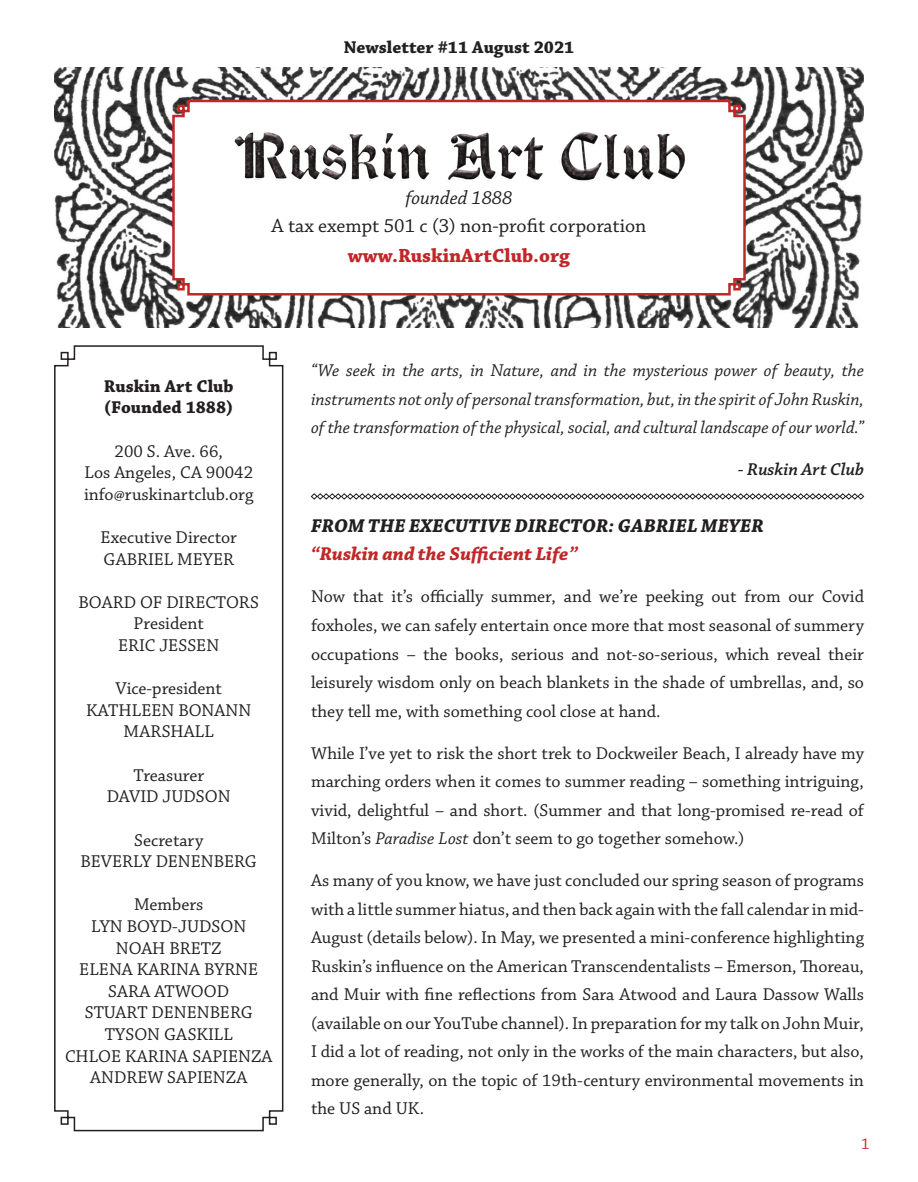
<style>
.page{position:relative;width:918px;height:1182px;background:#fff}
.page>*{position:absolute;margin:0;border:0;box-sizing:border-box;transform-origin:0 0}
.t1{font:20.1px "Chaparral Pro";color:#231f20}
.t2{font:700 20.1px "Chaparral Pro";color:#c12728}
.t3{font:italic 20.1px "Chaparral Pro";color:#231f20}
.t4{font:italic 700 19.5px "Chaparral Pro";color:#231f20}
.t5{font:italic 700 19.5px "Chaparral Pro";color:#c12728}
.t6{font:18px/28.5px "Chaparral Pro";color:#231f20;text-align:justify}
.t7{font:italic 18px/28.5px "Chaparral Pro";color:#231f20;text-align:justify}
.t8{font:700 18px "Chaparral Pro";color:#231f20}
.t9{font:italic 600 18px "Chaparral Pro";letter-spacing:.005em;color:#231f20}
.t10{font:16.5px "Chaparral Pro";color:#c12728}
.s1{font-style:italic}
</style>
<div class="page">
<img style="left:54px;top:68px;width:810px;height:259px">
<svg style="left:171px;top:98px;width:576px;height:199px"></svg>
<svg style="left:54px;top:345px;width:230px;height:786px"></svg>
<img style="left:234px;top:132px;width:450px;height:49px">
<svg style="left:311px;top:493px;width:553px;height:6px"></svg>
<p class="t8" style="left:344px;top:37px;width:232px">Newsletter #11 August 2021</p>
<p class="t3" style="left:406px;top:186px;width:108px">founded 1888</p>
<p class="t1" style="left:272px;top:215px;width:376px">A tax exempt 501 c (3) non-profit corporation</p>
<p class="t2" style="left:348px;top:244px;width:224px">www.RuskinArtClub.org</p>
<p class="t8" style="left:104px;top:375px;width:131px">Ruskin Art Club</p>
<p class="t8" style="left:104px;top:397px;width:131px">(Founded 1888)</p>
<p class="t6" style="left:115px;top:437px;width:110px">200 S. Ave. 66,</p>
<p class="t6" style="left:84px;top:459px;width:170px">Los Angeles, CA 90042</p>
<p class="t6" style="left:84px;top:480px;width:171px">info@ruskinartclub.org</p>
<p class="t6" style="left:101px;top:523px;width:138px">Executive Director</p>
<p class="t6" style="left:104px;top:545px;width:132px">GABRIEL MEYER</p>
<p class="t6" style="left:79px;top:588px;width:182px">BOARD OF DIRECTORS</p>
<p class="t6" style="left:134px;top:610px;width:72px">President</p>
<p class="t6" style="left:118px;top:631px;width:103px">ERIC JESSEN</p>
<p class="t6" style="left:115px;top:675px;width:108px">Vice-president</p>
<p class="t6" style="left:86px;top:700px;width:166px;line-height:21.6px;text-align:center">KATHLEEN BONANN<br>MARSHALL</p>
<p class="t6" style="left:133px;top:761px;width:72px">Treasurer</p>
<p class="t6" style="left:107px;top:783px;width:125px">DAVID JUDSON</p>
<p class="t6" style="left:134px;top:826px;width:71px">Secretary</p>
<p class="t6" style="left:81px;top:847px;width:178px">BEVERLY DENENBERG</p>
<p class="t6" style="left:134px;top:891px;width:71px">Members</p>
<p class="t6" style="left:91px;top:912px;width:157px">LYN BOYD-JUDSON</p>
<p class="t6" style="left:116px;top:934px;width:107px">NOAH BRETZ</p>
<p class="t6" style="left:79px;top:955px;width:180px">ELENA KARINA BYRNE</p>
<p class="t6" style="left:108px;top:977px;width:123px">SARA ATWOOD</p>
<p class="t6" style="left:85px;top:999px;width:170px">STUART DENENBERG</p>
<p class="t6" style="left:105px;top:1020px;width:130px">TYSON GASKILL</p>
<p class="t6" style="left:65px;top:1042px;width:209px">CHLOE KARINA SAPIENZA</p>
<p class="t6" style="left:90px;top:1063px;width:158px">ANDREW SAPIENZA</p>
<p class="t7" style="left:311px;top:357px;width:554px">“We seek in the arts, in Nature, and in the mysterious power of beauty, the instruments not only of personal transformation, but, in the spirit of John Ruskin, of the transformation of the physical, social, and cultural landscape of our world.”</p>
<p class="t9" style="left:738px;top:459px;width:128px">- Ruskin Art Club</p>
<p class="t4" style="left:311px;top:514px;width:454px">FROM THE EXECUTIVE DIRECTOR: GABRIEL MEYER</p>
<p class="t5" style="left:311px;top:543px;width:268px">“Ruskin and the Sufficient Life”</p>
<p class="t6" style="left:311px;top:583px;width:555px">Now that it’s officially summer, and we’re peeking out from our Covid foxholes, we can safely entertain once more that most seasonal of summery occupations – the books, serious and not-so-serious, which reveal their leisurely wisdom only on beach blankets in the shade of umbrellas, and, so they tell me, with something cool close at hand.</p>
<p class="t6" style="left:311px;top:739px;width:554px">While I’ve yet to risk the short trek to Dockweiler Beach, I already have my marching orders when it comes to summer reading – something intriguing, vivid, delightful – and short. (Summer and that long-promised re-read of Milton’s <span class="s1">Paradise Lost</span> don’t seem to go together somehow.)</p>
<p class="t6" style="left:311px;top:866px;width:555px">As many of you know, we have just concluded our spring season of programs with a little summer hiatus, and then back again with the fall calendar in mid-August (details below). In May, we presented a mini-conference highlighting Ruskin’s influence on the American Transcendentalists – Emerson, Thoreau, and Muir with fine reflections from Sara Atwood and Laura Dassow Walls (available on our YouTube channel). In preparation for my talk on John Muir, I did a lot of reading, not only in the works of the main characters, but also, more generally, on the topic of 19th-century environmental movements in the US and UK.</p>
<p class="t10" style="left:861px;top:1134px;width:10px">1</p>
</div>
